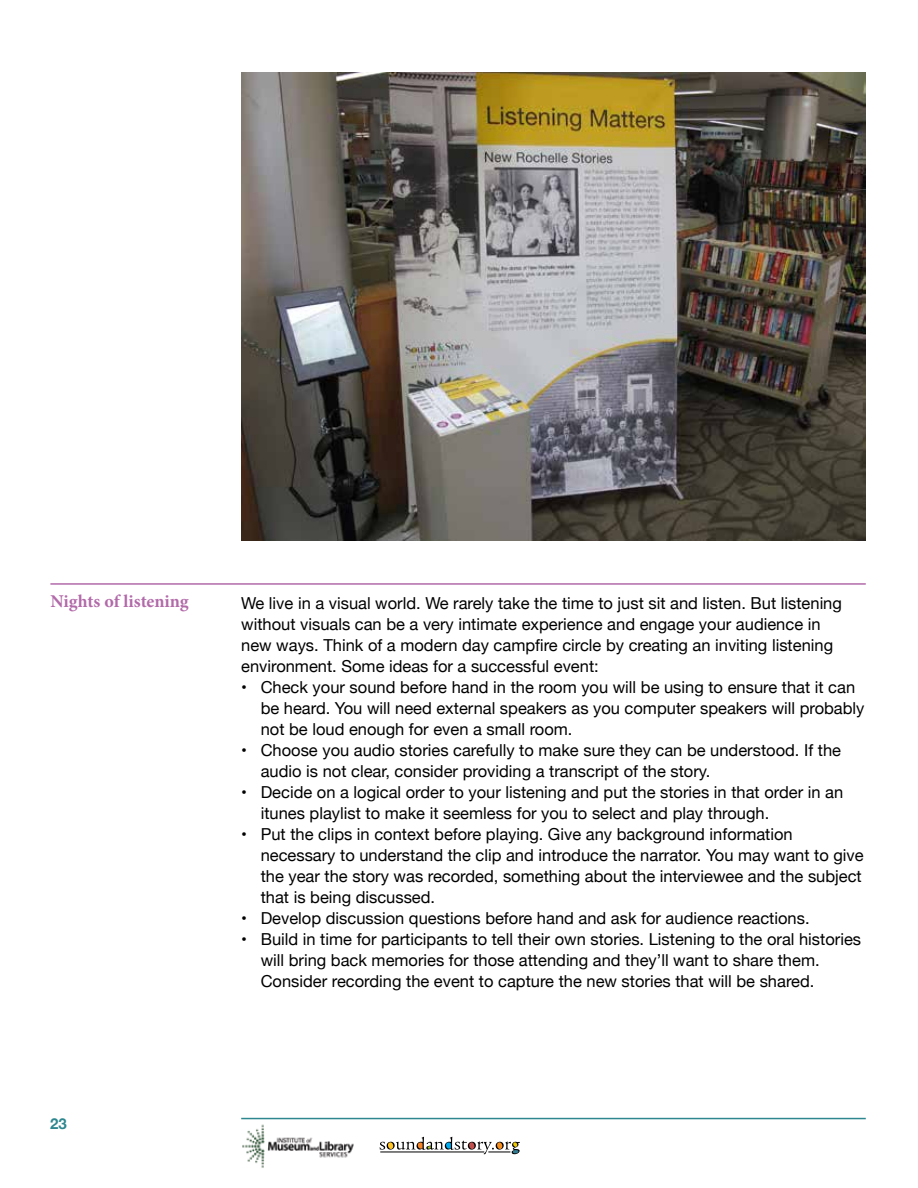
<style>
.page{position:relative;width:918px;height:1188px;background:#fff}
.page>*{position:absolute;margin:0;border:0;box-sizing:border-box;transform-origin:0 0}
.t1{font:700 18px "Minion Pro";color:#b26aa9}
.t2{font:16.5px/21px "Helvetica Neue";color:#000}
.t3{font:700 15px "Helvetica Neue";color:#2e878f}
</style>
<div class="page">
<svg style="left:380px;top:1137px;width:140px;height:17px"></svg>
<img style="left:242px;top:1124px;width:112px;height:44px">
<hr style="left:241px;top:1118px;width:625px;height:1px;background:#2e878f">
<hr style="left:50px;top:583px;width:816px;height:2px;background:#b26aa9">
<img style="left:241px;top:72px;width:625px;height:468px">
<p class="t1" style="left:50px;top:589px;width:140px">Nights of listening</p>
<p class="t3" style="left:50px;top:1112px;width:18px">23</p>
<p class="t2" style="left:241px;top:593px;width:602px">We live in a visual world. We rarely take the time to just sit and listen. But listening without visuals can be a very intimate experience and engage your audience in new ways. Think of a modern day campfire circle by creating an inviting listening environment. Some ideas for a successful event:</p>
<p class="t2" style="left:261px;top:677px;width:605px;text-indent:-20px">• Check your sound before hand in the room you will be using to ensure that it can be heard. You will need external speakers as you computer speakers will probably not be loud enough for even a small room.</p>
<p class="t2" style="left:261px;top:740px;width:582px;text-indent:-20px">• Choose you audio stories carefully to make sure they can be understood. If the audio is not clear, consider providing a transcript of the story.</p>
<p class="t2" style="left:261px;top:782px;width:584px;text-indent:-20px">• Decide on a logical order to your listening and put the stories in that order in an itunes playlist to make it seemless for you to select and play through.</p>
<p class="t2" style="left:261px;top:824px;width:605px;text-indent:-20px">• Put the clips in context before playing. Give any background information necessary to understand the clip and introduce the narrator. You may want to give the year the story was recorded, something about the interviewee and the subject that is being discussed.</p>
<p class="t2" style="left:241px;top:908px;width:570px">• Develop discussion questions before hand and ask for audience reactions.</p>
<p class="t2" style="left:261px;top:929px;width:602px;text-indent:-20px">• Build in time for participants to tell their own stories. Listening to the oral histories will bring back memories for those attending and they’ll want to share them.<br>Consider recording the event to capture the new stories that will be shared.</p>
</div>
